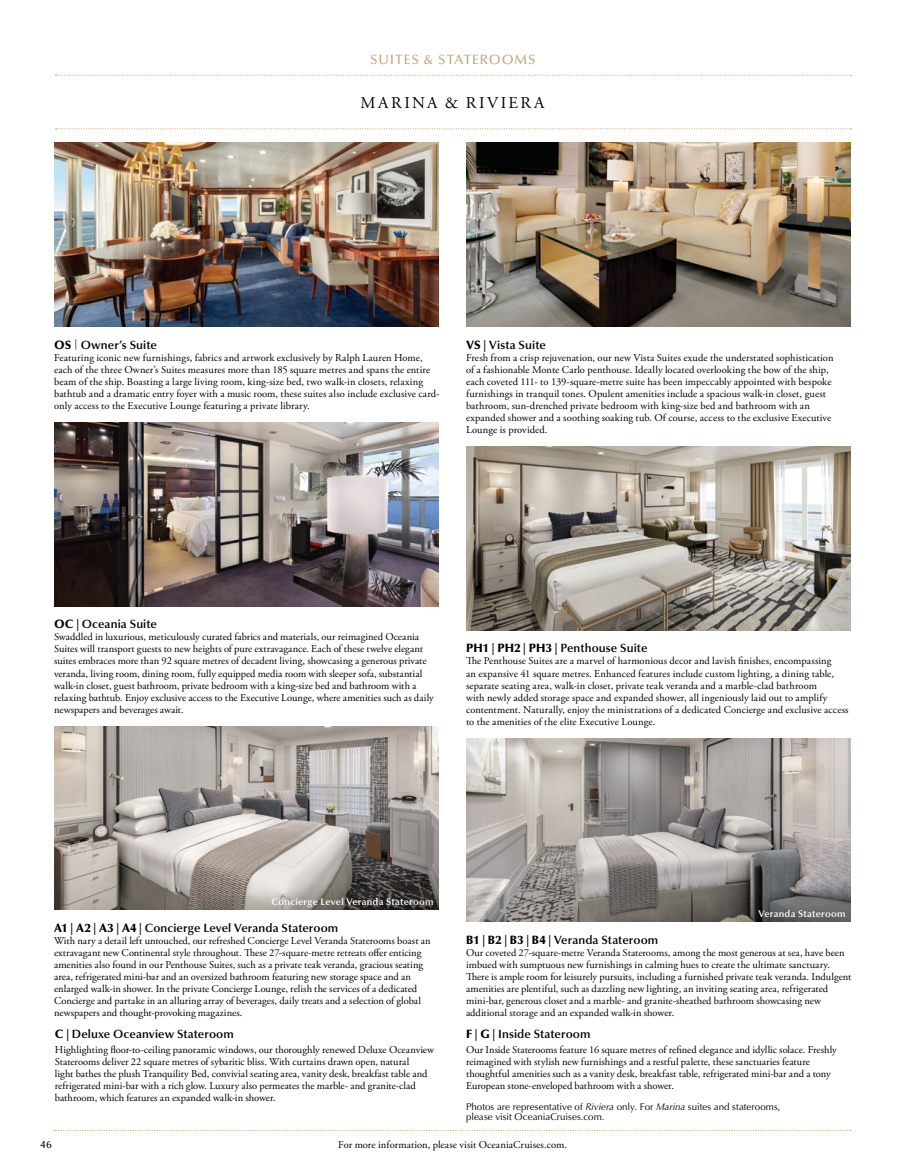
<style>
.page{position:relative;width:905px;height:1175px;background:#fff}
.page>*{position:absolute;margin:0;border:0;box-sizing:border-box;transform-origin:0 0}
.t1{font:16.5px "Adobe Garamond Pro";letter-spacing:.155em;color:#000}
.t2{font:500 13.5px "Optima LT Pro";letter-spacing:.065em;color:#bfa874}
.t3{font:600 12px "Optima LT Pro";letter-spacing:.005em;color:#000}
.t4{font:10.5px/12px "Adobe Garamond Pro";letter-spacing:.005em;color:#000}
.t5{font:500 10.5px "Optima LT Pro";color:#000}
.t6{font:9.75px/10.5px "Optima LT Pro";letter-spacing:.005em;color:#000}
.t7{font:600 9.75px "Optima LT Pro";letter-spacing:.025em;color:#fff}
.s1{font-weight:900}
.s2{font-weight:400;font-size:10.5px}
.s3{font-style:italic}
</style>
<div class="page">
<svg style="left:55px;top:128px;width:796px;height:1px"></svg>
<svg style="left:55px;top:75px;width:796px;height:1px"></svg>
<img style="left:54px;top:143px;width:385px;height:183px">
<img style="left:54px;top:422px;width:385px;height:184px">
<img style="left:466px;top:143px;width:384px;height:183px">
<img style="left:466px;top:446px;width:384px;height:184px">
<svg style="left:54px;top:1130px;width:796px;height:1px"></svg>
<img style="left:54px;top:726px;width:385px;height:183px">
<svg style="left:182px;top:862px;width:257px;height:47px;background:#86807b"></svg>
<img style="left:466px;top:738px;width:384px;height:183px">
<svg style="left:594px;top:874px;width:256px;height:47px;background:#6e6c6a"></svg>
<p class="t2" style="left:370px;top:51px;width:167px">SUITES &amp; STATEROOMS</p>
<h1 class="t1" style="left:360px;top:93px;width:185px">MARINA &amp; RIVIERA</h1>
<p class="t3" style="left:54px;top:337px;width:104px"><span class="s1">OS</span> <span class="s2">|</span> Owner’s Suite</p>
<p class="t4" style="left:54px;top:352px;width:387px">Featuring iconic new furnishings, fabrics and artwork exclusively by Ralph Lauren Home, each of the three Owner’s Suites measures more than 185 square metres and spans the entire beam of the ship. Boasting a large living room, king-size bed, two walk-in closets, relaxing bathtub and a dramatic entry foyer with a music room, these suites also include exclusive card&shy;only access to the Executive Lounge featuring a private library.</p>
<p class="t3" style="left:466px;top:337px;width:81px"><span class="s1">VS</span> | Vista Suite</p>
<p class="t4" style="left:466px;top:352px;width:369px">Fresh from a crisp rejuvenation, our new Vista Suites exude the understated sophistication of a fashionable Monte Carlo penthouse. Ideally located overlooking the bow of the ship, each coveted 111- to 139-square-metre suite has been impeccably appointed with bespoke furnishings in tranquil tones. Opulent amenities include a spacious walk-in closet, guest bathroom, sun-drenched private bedroom with king-size bed and bathroom with an expanded shower and a soothing soaking tub. Of course, access to the exclusive Executive Lounge is provided.</p>
<p class="t3" style="left:54px;top:617px;width:104px"><span class="s1">OC</span> | Oceania Suite</p>
<p class="t4" style="left:54px;top:631px;width:381px">Swaddled in luxurious, meticulously curated fabrics and materials, our reimagined Oceania Suites will transport guests to new heights of pure extravagance. Each of these twelve elegant suites embraces more than 92 square metres of decadent living, showcasing a generous private veranda, living room, dining room, fully equipped media room with sleeper sofa, substantial walk-in closet, guest bathroom, private bedroom with a king-size bed and bathroom with a relaxing bathtub. Enjoy exclusive access to the Executive Lounge, where amenities such as daily newspapers and beverages await.</p>
<p class="t3" style="left:466px;top:641px;width:183px"><span class="s1">PH1</span> | <span class="s1">PH2</span> | <span class="s1">PH3</span> | Penthouse Suite</p>
<p class="t4" style="left:466px;top:655px;width:384px">The Penthouse Suites are a marvel of harmonious decor and lavish finishes, encompassing<br>an expansive 41 square metres. Enhanced features include custom lighting, a dining table, separate seating area, walk-in closet, private teak veranda and a marble-clad bathroom<br>with newly added storage space and expanded shower, all ingeniously laid out to amplify contentment. Naturally, enjoy the ministrations of a dedicated Concierge and exclusive access to the amenities of the elite Executive Lounge.</p>
<p class="t7" style="left:271px;top:895px;width:164px">Concierge Level Veranda Stateroom</p>
<p class="t3" style="left:54px;top:920px;width:286px"><span class="s1">A1</span> | <span class="s1">A2</span> | <span class="s1">A3</span> | <span class="s1">A4</span> | Concierge Level Veranda Stateroom</p>
<p class="t4" style="left:54px;top:935px;width:378px">With nary a detail left untouched, our refreshed Concierge Level Veranda Staterooms boast an extravagant new Continental style throughout. These 27-square-metre retreats offer enticing amenities also found in our Penthouse Suites, such as a private teak veranda, gracious seating area, refrigerated mini-bar and an oversized bathroom featuring new storage space and an enlarged walk-in shower. In the private Concierge Lounge, relish the services of a dedicated Concierge and partake in an alluring array of beverages, daily treats and a selection of global newspapers and thought-provoking magazines.</p>
<p class="t3" style="left:55px;top:1026px;width:180px"><span class="s1">C</span> | Deluxe Oceanview Stateroom</p>
<p class="t4" style="left:55px;top:1044px;width:381px">Highlighting floor-to-ceiling panoramic windows, our thoroughly renewed Deluxe Oceanview Staterooms deliver 22 square metres of sybaritic bliss. With curtains drawn open, natural<br>light bathes the plush Tranquility Bed, convivial seating area, vanity desk, breakfast table and refrigerated mini-bar with a rich glow. Luxury also permeates the marble- and granite-clad bathroom, which features an expanded walk-in shower.</p>
<p class="t7" style="left:758px;top:907px;width:89px">Veranda Stateroom</p>
<p class="t3" style="left:466px;top:932px;width:194px"><span class="s1">B1</span> | <span class="s1">B2</span> | <span class="s1">B3</span> | <span class="s1">B4</span> | Veranda Stateroom</p>
<p class="t4" style="left:466px;top:947px;width:387px">Our coveted 27-square-metre Veranda Staterooms, among the most generous at sea, have been imbued with sumptuous new furnishings in calming hues to create the ultimate sanctuary.<br>There is ample room for leisurely pursuits, including a furnished private teak veranda. Indulgent amenities are plentiful, such as dazzling new lighting, an inviting seating area, refrigerated mini-bar, generous closet and a marble- and granite-sheathed bathroom showcasing new additional storage and an expanded walk-in shower.</p>
<p class="t3" style="left:466px;top:1026px;width:126px"><span class="s1">F</span> | <span class="s1">G</span> | Inside Stateroom</p>
<p class="t4" style="left:466px;top:1044px;width:372px">Our Inside Staterooms feature 16 square metres of refined elegance and idyllic solace. Freshly reimagined with stylish new furnishings and a restful palette, these sanctuaries feature thoughtful amenities such as a vanity desk, breakfast table, refrigerated mini-bar and a tony European stone-enveloped bathroom with a shower.</p>
<p class="t6" style="left:466px;top:1101px;width:316px">Photos are representative of <span class="s3">Riviera</span> only. For <span class="s3">Marina</span> suites and staterooms, please visit OceaniaCruises.com.</p>
<p class="t5" style="left:40px;top:1137px;width:13px">46</p>
<p class="t4" style="left:338px;top:1138px;width:230px">For more information, please visit OceaniaCruises.com.</p>
</div>
